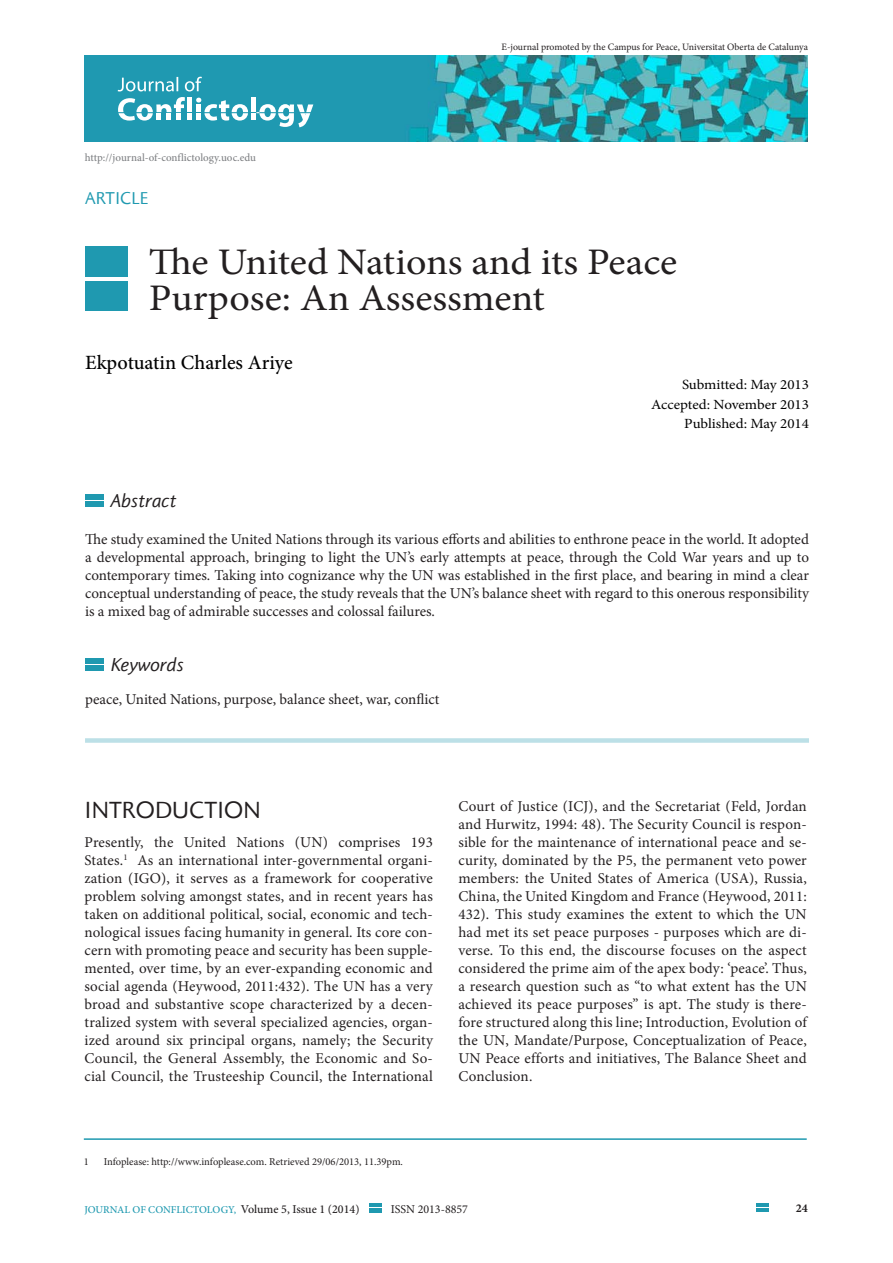
<style>
.page{position:relative;width:893px;height:1263px;background:#fff}
.page>*{position:absolute;margin:0;border:0;box-sizing:border-box;transform-origin:0 0}
.t1{font:37.5px/36px "Minion Pro";color:#231f20;scale:1.07 1}
.t2{font:22.5px "Pragma ND";color:#231f20}
.t3{font:500 20.25px "Minion Pro";color:#000}
.t4{font:italic 18px "Pragma ND";color:#231f20}
.t5{font:16.5px "Pragma ND";color:#1f99b0}
.t6{font:15px/18px "Minion Pro";letter-spacing:.005em;color:#231f20;text-align:justify}
.t7{font:14.1px/19.6px "Minion Pro";letter-spacing:-.005em;color:#000;text-align:right;scale:1.07 1}
.t8{font:12px "Minion Pro";color:#231f20}
.t9{font:700 12px "Minion Pro";color:#231f20}
.t10{font:500 10.95px "Minion Pro";color:#808285}
.t11{font:10.5px "Minion Pro";color:#231f20}
.t12{font:500 10.5px "Minion Pro";color:#1f99b0}
.t13{font:9.75px "Minion Pro";letter-spacing:-.005em;color:#231f20}
.s1{font-size:12px;color:#231f20}
</style>
<div class="page">
<img style="left:84px;top:56px;width:724px;height:85px">
<hr style="left:369px;top:1203px;width:12px;height:4px;background:#1f99b0">
<div style="left:369px;top:1208px;width:12px;height:5px;background:#1f99b0"></div>
<hr style="left:757px;top:1203px;width:12px;height:4px;background:#1f99b0">
<hr style="left:757px;top:1208px;width:12px;height:4px;background:#1f99b0">
<svg style="left:118px;top:97px;width:195px;height:30px"></svg>
<svg style="left:118px;top:77px;width:84px;height:14px"></svg>
<div style="left:85px;top:247px;width:43px;height:30px;background:#1f99b0"></div>
<div style="left:85px;top:281px;width:43px;height:29px;background:#1f99b0"></div>
<div style="left:85px;top:738px;width:724px;height:5px;background:#bce0e7"></div>
<div style="left:85px;top:494px;width:19px;height:6px;background:#1f99b0"></div>
<div style="left:85px;top:501px;width:19px;height:6px;background:#1f99b0"></div>
<div style="left:85px;top:658px;width:19px;height:6px;background:#1f99b0"></div>
<div style="left:85px;top:665px;width:19px;height:6px;background:#1f99b0"></div>
<hr style="left:84px;top:1138px;width:723px;height:2px;background:#1f99b0">
<p class="t10" style="left:85px;top:150px;width:173px">http://journal-of-conflictology.uoc.edu</p>
<p class="t5" style="left:85px;top:188px;width:65px">ARTICLE</p>
<p class="t13" style="left:502px;top:40px;width:308px">E-journal promoted by the Campus for Peace, Universitat Oberta de Catalunya</p>
<h1 class="t1" style="left:149px;top:244px;width:495px">The United Nations and its Peace<br>Purpose: An Assessment</h1>
<h3 class="t3" style="left:85px;top:349px;width:209px">Ekpotuatin Charles Ariye</h3>
<p class="t7" style="left:651px;top:375px;width:149px">Submitted: May 2013<br>Accepted: November 2013<br>Published: May 2014</p>
<p class="t4" style="left:111px;top:490px;width:67px">Abstract</p>
<p class="t6" style="left:85px;top:530px;width:725px">The study examined the United Nations through its various efforts and abilities to enthrone peace in the world. It adopted a developmental approach, bringing to light the UN’s early attempts at peace, through the Cold War years and up to contemporary times. Taking into cognizance why the UN was established in the first place, and bearing in mind a clear conceptual understanding of peace, the study reveals that the UN’s balance sheet with regard to this onerous responsibility is a mixed bag of admirable successes and colossal failures.</p>
<p class="t4" style="left:111px;top:654px;width:74px">Keywords</p>
<p class="t6" style="left:85px;top:690px;width:356px">peace, United Nations, purpose, balance sheet, war, conflict</p>
<h2 class="t2" style="left:85px;top:795px;width:178px">INTRODUCTI ON</h2>
<p class="t6" style="left:85px;top:833px;width:350px">Presently, the United Nations (UN) comprises 193<br>States.<sup>1</sup> As an international inter-governmental organi&shy;zation (IGO), it serves as a framework for cooperative problem solving amongst states, and in recent years has taken on additional political, social, economic and tech&shy;nological issues facing humanity in general. Its core con&shy;cern with promoting peace and security has been supple&shy;mented, over time, by an ever-expanding economic and social agenda (Heywood, 2011:432). The UN has a very broad and substantive scope characterized by a decen&shy;tralized system with several specialized agencies, organ&shy;ized around six principal organs, namely; the Security Council, the General Assembly, the Economic and So&shy;cial Council, the Trusteeship Council, the International</p>
<p class="t6" style="left:458px;top:797px;width:350px">Court of Justice (ICJ), and the Secretariat (Feld, Jordan and Hurwitz, 1994: 48). The Security Council is respon&shy;sible for the maintenance of international peace and se&shy;curity, dominated by the P5, the permanent veto power members: the United States of America (USA), Russia, China, the United Kingdom and France (Heywood, 2011:<br>432). This study examines the extent to which the UN had met its set peace purposes - purposes which are di&shy;verse. To this end, the discourse focuses on the aspect considered the prime aim of the apex body: ‘peace’. Thus, a research question such as “to what extent has the UN achieved its peace purposes” is apt. The study is there&shy;fore structured along this line; Introduction, Evolution of the UN, Mandate/Purpose, Conceptualization of Peace, UN Peace efforts and initiatives, The Balance Sheet and Conclusion.</p>
<p class="t11" style="left:84px;top:1155px;width:7px">1</p>
<p class="t11" style="left:104px;top:1155px;width:301px">Infoplease: http://www.infoplease.com. Retrieved 29/06/2013, 11.39pm.</p>
<p class="t12" style="left:84px;top:1202px;width:277px">JOURNAL OF CONFLICTOLOGY, <span class="s1">Volume 5, Issue 1 (2014)</span></p>
<p class="t8" style="left:391px;top:1201px;width:79px">ISSN 2013-8857</p>
<p class="t9" style="left:796px;top:1200px;width:13px">24</p>
</div>
